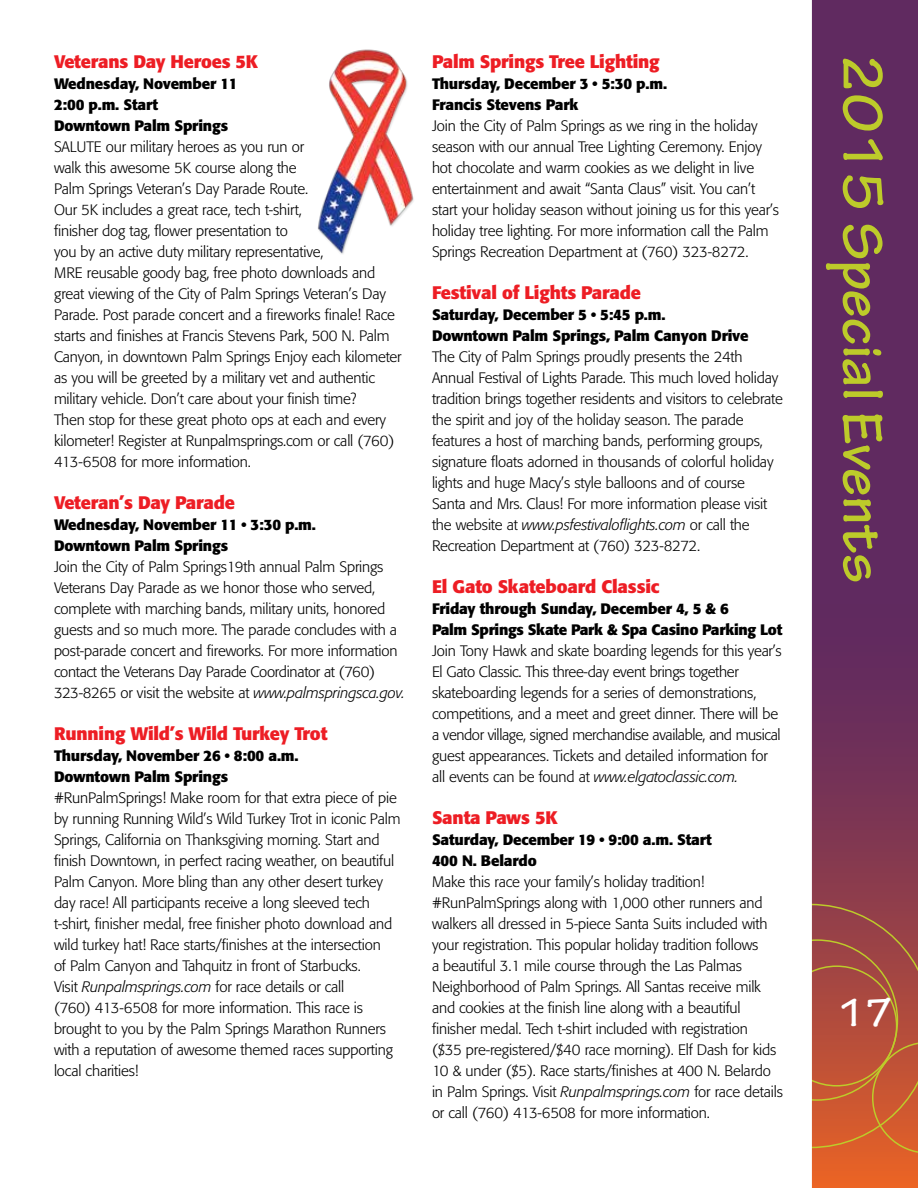
<style>
.page{position:relative;width:918px;height:1188px;background:#fff}
.page>*{position:absolute;margin:0;border:0;box-sizing:border-box;transform-origin:0 0}
.t1{font:700 60px "Tekton Pro";color:#bdcb2a}
.t2{font:700 42px "Tekton Pro";color:#fff}
.t3{font:700 18px "Formata";letter-spacing:-.01em;color:#ed1d24}
.t4{font:300 15px/21px "Formata";letter-spacing:-.01em;color:#000}
.t5{font:700 15px/21px "Formata";letter-spacing:-.01em;color:#000}
.s1{font-style:italic}
</style>
<div class="page">
<div style="left:811px;top:0;width:107px;height:1188px;background:#602a60"></div>
<svg style="left:812px;top:721px;width:106px;height:467px"></svg>
<svg style="left:812px;top:903px;width:106px;height:252px;background:#b5533a"></svg>
<hr style="left:809px;top:0;width:3px;height:1188px;background:#fff">
<img style="left:317px;top:49px;width:97px;height:205px">
<p class="t3" style="left:54px;top:51px;width:206px">Veterans Day Heroes 5K</p>
<p class="t5" style="left:54px;top:73px;width:185px">Wednesday, November 11<br>2:00 p.m. Start<br>Downtown Palm Springs</p>
<p class="t4" style="left:54px;top:137px;width:349px">SALUTE our military heroes as you run or<br>walk this awesome 5K course along the<br>Palm Springs Veteran’s Day Parade Route.<br>Our 5K includes a great race, tech t-shirt,<br>finisher dog tag, flower presentation to<br>you by an active duty military representative,<br>MRE reusable goody bag, free photo downloads and great viewing of the City of Palm Springs Veteran’s Day Parade. Post parade concert and a fireworks finale! Race starts and finishes at Francis Stevens Park, 500 N. Palm Canyon, in downtown Palm Springs Enjoy each kilometer as you will be greeted by a military vet and authentic military vehicle. Don’t care about your finish time?<br>Then stop for these great photo ops at each and every kilometer! Register at Runpalmsprings.com or call (760)<br>413-6508 for more information.</p>
<p class="t3" style="left:54px;top:492px;width:183px">Veteran’s Day Parade</p>
<p class="t5" style="left:54px;top:514px;width:263px">Wednesday, November 11 • 3:30 p.m.<br>Downtown Palm Springs</p>
<p class="t4" style="left:54px;top:557px;width:352px">Join the City of Palm Springs19th annual Palm Springs Veterans Day Parade as we honor those who served, complete with marching bands, military units, honored guests and so much more. The parade concludes with a post-parade concert and fireworks. For more information contact the Veterans Day Parade Coordinator at (760)<br>323-8265 or visit the website at <span class="s1">www.palmspringsca.gov.</span></p>
<p class="t3" style="left:54px;top:723px;width:275px">Running Wild’s Wild Turkey Trot</p>
<p class="t5" style="left:54px;top:745px;width:246px">Thursday, November 26 • 8:00 a.m.<br>Downtown Palm Springs</p>
<p class="t4" style="left:54px;top:788px;width:348px">#RunPalmSprings! Make room for that extra piece of pie by running Running Wild’s Wild Turkey Trot in iconic Palm Springs, California on Thanksgiving morning. Start and finish Downtown, in perfect racing weather, on beautiful Palm Canyon. More bling than any other desert turkey day race! All participants receive a long sleeved tech t-shirt, finisher medal, free finisher photo download and wild turkey hat! Race starts/finishes at the intersection<br>of Palm Canyon and Tahquitz in front of Starbucks.<br>Visit <span class="s1">Runpalmsprings.com</span> for race details or call<br>(760) 413-6508 for more information. This race is brought to you by the Palm Springs Marathon Runners with a reputation of awesome themed races supporting local charities!</p>
<p class="t3" style="left:432px;top:51px;width:229px">Palm Springs Tree Lighting</p>
<p class="t5" style="left:432px;top:73px;width:237px">Thursday, December 3 • 5:30 p.m.<br>Francis Stevens Park</p>
<p class="t4" style="left:432px;top:116px;width:349px">Join the City of Palm Springs as we ring in the holiday season with our annual Tree Lighting Ceremony. Enjoy hot chocolate and warm cookies as we delight in live entertainment and await “Santa Claus” visit. You can’t start your holiday season without joining us for this year’s holiday tree lighting. For more information call the Palm Springs Recreation Department at (760) 323-8272.</p>
<p class="t3" style="left:432px;top:282px;width:211px">Festival of Lights Parade</p>
<p class="t5" style="left:432px;top:304px;width:318px">Saturday, December 5 • 5:45 p.m.<br>Downtown Palm Springs, Palm Canyon Drive</p>
<p class="t4" style="left:432px;top:347px;width:353px">The City of Palm Springs proudly presents the 24th Annual Festival of Lights Parade. This much loved holiday tradition brings together residents and visitors to celebrate the spirit and joy of the holiday season. The parade features a host of marching bands, performing groups, signature floats adorned in thousands of colorful holiday lights and huge Macy’s style balloons and of course<br>Santa and Mrs. Claus! For more information please visit the website at <span class="s1">www.psfestivaloflights.com</span> or call the Recreation Department at (760) 323-8272.</p>
<p class="t3" style="left:432px;top:576px;width:229px">El Gato Skateboard Classic</p>
<p class="t5" style="left:432px;top:598px;width:352px">Friday through Sunday, December 4, 5 &amp; 6<br>Palm Springs Skate Park &amp; Spa Casino Parking Lot</p>
<p class="t4" style="left:432px;top:641px;width:351px">Join Tony Hawk and skate boarding legends for this year’s El Gato Classic. This three-day event brings together skateboarding legends for a series of demonstrations, competitions, and a meet and greet dinner. There will be a vendor village, signed merchandise available, and musical guest appearances. Tickets and detailed information for all events can be found at <span class="s1">www.elgatoclassic.com.</span></p>
<p class="t3" style="left:432px;top:807px;width:127px">Santa Paws 5K</p>
<p class="t5" style="left:432px;top:829px;width:281px">Saturday, December 19 • 9:00 a.m. Start<br>400 N. Belardo</p>
<p class="t4" style="left:432px;top:872px;width:353px">Make this race your family’s holiday tradition! #RunPalmSprings along with 1,000 other runners and walkers all dressed in 5-piece Santa Suits included with your registration. This popular holiday tradition follows<br>a beautiful 3.1 mile course through the Las Palmas Neighborhood of Palm Springs. All Santas receive milk and cookies at the finish line along with a beautiful finisher medal. Tech t-shirt included with registration<br>($35 pre-registered/$40 race morning). Elf Dash for kids 10 &amp; under ($5). Race starts/finishes at 400 N. Belardo in Palm Springs. Visit <span class="s1">Runpalmsprings.com</span> for race details or call (760) 413-6508 for more information.</p>
<h1 class="t1" style="left:898px;top:54px;width:531px;rotate:90deg">2015 Special Events</h1>
<h2 class="t2" style="left:837px;top:988px;width:57px">17</h2>
</div>
